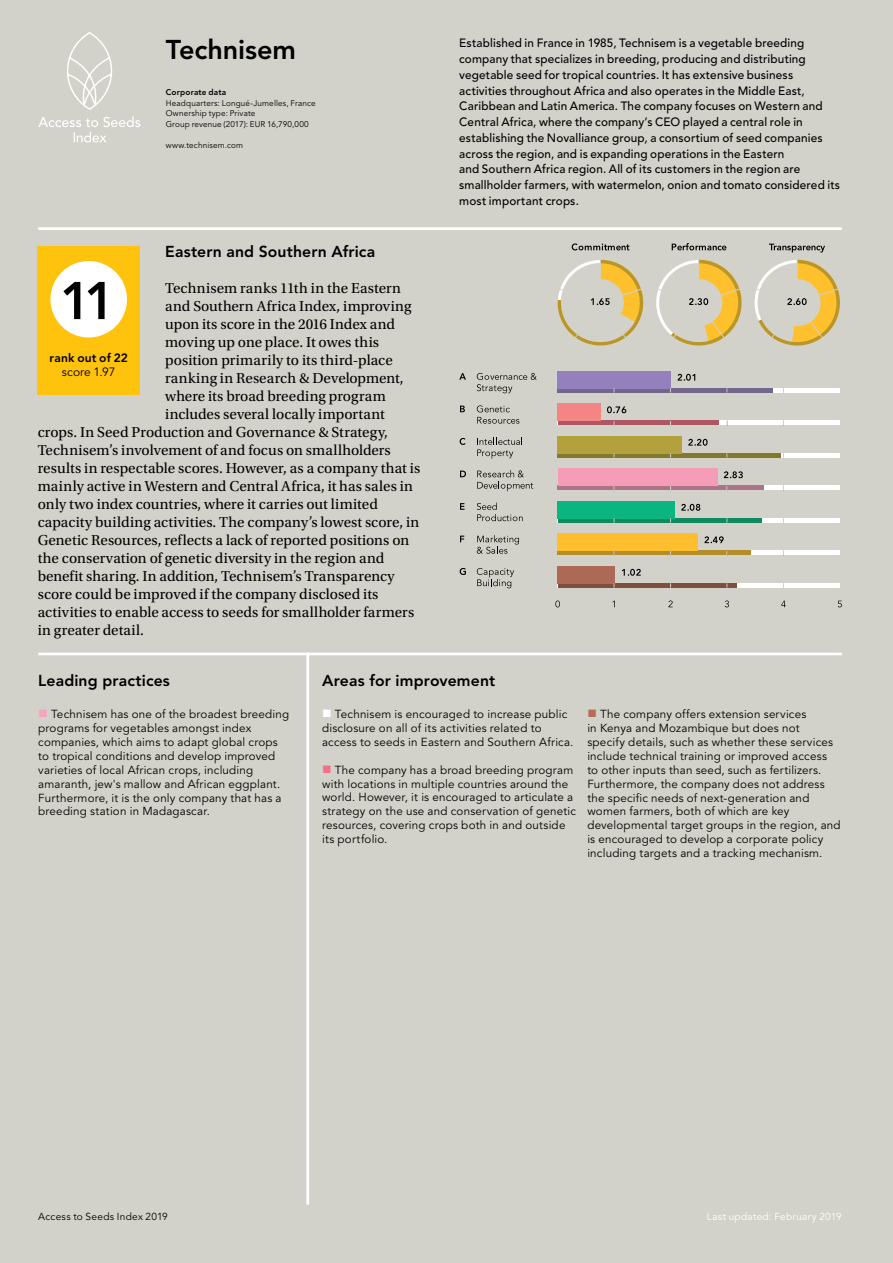
<style>
.page{position:relative;width:893px;height:1263px;background:#d2d2ca}
.page>*{position:absolute;margin:0;border:0;box-sizing:border-box;transform-origin:0 0}
.t1{font:800 52.5px "Avenir LT Std";color:#000}
.t2{font:800 27px "Avenir LT Std";letter-spacing:-.005em;color:#000}
.t3{font:800 15.75px "Avenir LT Std";letter-spacing:.01em;color:#000}
.t4{font:15.15px "Utopia Std";letter-spacing:.005em;color:#000}
.t5{font:500 12px/15.8px "Avenir LT Std";letter-spacing:.01em;color:#000}
.t6{font:800 12px "Avenir LT Std";letter-spacing:.01em;color:#000}
.t7{font:12px "Avenir LT Std";letter-spacing:.005em;color:#000}
.t8{font:11.7px/14px "Avenir LT Std";letter-spacing:.015em;color:#000}
.t9{font:10.2px "Avenir LT Std";letter-spacing:.025em;color:#fff}
.t10{font:10.2px "Avenir LT Std";letter-spacing:.025em;color:#000}
.t11{font:8.25px/10.5px "Avenir LT Std";letter-spacing:.02em;color:#000}
.t12{font:800 8.25px "Avenir LT Std";letter-spacing:.025em;color:#000}
.s1{color:#f5a3bf}
.s2{color:#fff}
.s3{color:#f27186}
.s4{color:#b56e54}
</style>
<div class="page">
<hr style="left:38px;top:227px;width:804px;height:3px;background:#fff">
<hr style="left:38px;top:653px;width:804px;height:2px;background:#fff">
<svg style="left:38px;top:32px;width:102px;height:110px"></svg>
<hr style="left:306px;top:653px;width:3px;height:551px;background:#fff">
<div style="left:38px;top:246px;width:102px;height:149px;background:#ffc20d"></div>
<div style="left:50px;top:261px;width:77px;height:76px;background:#fff;border-radius:50%"></div>
<svg style="left:557px;top:260px;width:87px;height:86px"></svg>
<svg style="left:572px;top:243px;width:57px;height:7px"></svg>
<svg style="left:656px;top:260px;width:86px;height:86px"></svg>
<svg style="left:672px;top:243px;width:54px;height:7px"></svg>
<svg style="left:754px;top:260px;width:86px;height:86px"></svg>
<svg style="left:769px;top:244px;width:56px;height:9px"></svg>
<svg style="left:459px;top:373px;width:7px;height:7px"></svg>
<svg style="left:477px;top:373px;width:60px;height:20px"></svg>
<svg style="left:678px;top:374px;width:17px;height:7px"></svg>
<div style="left:558px;top:388px;width:282px;height:5px;background:#fff"></div>
<div style="left:558px;top:388px;width:215px;height:5px;background:#73668b"></div>
<div style="left:558px;top:371px;width:113px;height:17px;background:#9380bc"></div>
<svg style="left:460px;top:406px;width:5px;height:6px"></svg>
<svg style="left:477px;top:405px;width:42px;height:19px"></svg>
<svg style="left:607px;top:406px;width:19px;height:7px"></svg>
<hr style="left:558px;top:421px;width:282px;height:4px;background:#fff">
<hr style="left:558px;top:421px;width:160px;height:4px;background:#ae5663">
<div style="left:558px;top:404px;width:43px;height:17px;background:#f48584"></div>
<svg style="left:460px;top:438px;width:6px;height:7px"></svg>
<svg style="left:477px;top:438px;width:45px;height:21px"></svg>
<svg style="left:688px;top:439px;width:19px;height:7px"></svg>
<div style="left:558px;top:453px;width:282px;height:5px;background:#fff"></div>
<div style="left:558px;top:453px;width:223px;height:5px;background:#83782b"></div>
<div style="left:558px;top:436px;width:124px;height:17px;background:#b3a13e"></div>
<svg style="left:460px;top:471px;width:6px;height:6px"></svg>
<svg style="left:477px;top:470px;width:56px;height:21px"></svg>
<svg style="left:724px;top:471px;width:19px;height:7px"></svg>
<hr style="left:558px;top:486px;width:282px;height:4px;background:#fff">
<hr style="left:558px;top:486px;width:206px;height:4px;background:#ad7487">
<div style="left:558px;top:469px;width:159px;height:17px;background:#f59db8"></div>
<svg style="left:460px;top:503px;width:5px;height:7px"></svg>
<svg style="left:477px;top:503px;width:46px;height:18px"></svg>
<svg style="left:681px;top:504px;width:19px;height:7px"></svg>
<div style="left:558px;top:518px;width:282px;height:5px;background:#fff"></div>
<div style="left:558px;top:518px;width:204px;height:5px;background:#108b60"></div>
<div style="left:558px;top:501px;width:117px;height:17px;background:#0bb580"></div>
<svg style="left:460px;top:536px;width:4px;height:6px"></svg>
<svg style="left:477px;top:535px;width:42px;height:19px"></svg>
<svg style="left:704px;top:536px;width:20px;height:7px"></svg>
<hr style="left:558px;top:551px;width:282px;height:4px;background:#fff">
<hr style="left:558px;top:551px;width:193px;height:4px;background:#b58d28">
<div style="left:558px;top:534px;width:140px;height:17px;background:#febe2d"></div>
<svg style="left:460px;top:568px;width:6px;height:7px"></svg>
<svg style="left:477px;top:568px;width:37px;height:20px"></svg>
<svg style="left:622px;top:569px;width:19px;height:7px"></svg>
<div style="left:558px;top:583px;width:282px;height:5px;background:#fff"></div>
<div style="left:558px;top:583px;width:179px;height:5px;background:#804e3d"></div>
<div style="left:558px;top:566px;width:57px;height:17px;background:#ac6a56"></div>
<svg style="left:555px;top:600px;width:5px;height:7px"></svg>
<svg style="left:668px;top:600px;width:5px;height:7px"></svg>
<svg style="left:725px;top:600px;width:4px;height:7px"></svg>
<svg style="left:781px;top:601px;width:5px;height:6px"></svg>
<svg style="left:838px;top:601px;width:4px;height:6px"></svg>
<h2 class="t2" style="left:166px;top:33px;width:132px">Technisem</h2>
<p class="t5" style="left:459px;top:36px;width:382px">Established in France in 1985, Technisem is a vegetable breeding company that specializes in breeding, producing and distributing vegetable seed for tropical countries. It has extensive business activities throughout Africa and also operates in the Middle East, Caribbean and Latin America. The company focuses on Western and Central Africa, where the company’s CEO played a central role in establishing the Novalliance group, a consortium of seed companies across the region, and is expanding operations in the Eastern<br>and Southern Africa region. All of its customers in the region are smallholder farmers, with watermelon, onion and tomato considered its most important crops.</p>
<p class="t12" style="left:166px;top:88px;width:62px">Corporate data</p>
<p class="t11" style="left:166px;top:98px;width:151px">Headquarters: Longué-Jumelles, France<br>Ownership type: Private<br>Group revenue (2017): EUR 16,790,000</p>
<p class="t11" style="left:166px;top:140px;width:79px">www.technisem.com</p>
<h3 class="t3" style="left:165px;top:242px;width:211px">Eastern and Southern Africa</h3>
<p class="t4" style="left:165px;top:280px;width:237px">Technisem ranks 11th in the Eastern</p>
<p class="t4" style="left:165px;top:298px;width:248px">and Southern Africa Index, improving</p>
<p class="t4" style="left:165px;top:316px;width:231px">upon its score in the 2016 Index and</p>
<p class="t4" style="left:165px;top:334px;width:215px">moving up one place. It owes this</p>
<p class="t4" style="left:165px;top:352px;width:229px">position primarily to its third-place</p>
<p class="t4" style="left:165px;top:370px;width:240px">ranking in Research &amp; Development,</p>
<p class="t4" style="left:165px;top:388px;width:222px">where its broad breeding program</p>
<p class="t4" style="left:165px;top:406px;width:221px">includes several locally important</p>
<p class="t4" style="left:38px;top:424px;width:352px">crops. In Seed Production and Governance &amp; Strategy,</p>
<p class="t4" style="left:38px;top:442px;width:355px">Technisem’s involvement of and focus on smallholders</p>
<p class="t4" style="left:38px;top:460px;width:384px">results in respectable scores. However, as a company that is</p>
<p class="t4" style="left:38px;top:478px;width:377px">mainly active in Western and Central Africa, it has sales in</p>
<p class="t4" style="left:38px;top:496px;width:342px">only two index countries, where it carries out limited</p>
<p class="t4" style="left:38px;top:514px;width:383px">capacity building activities. The company’s lowest score, in</p>
<p class="t4" style="left:38px;top:532px;width:373px">Genetic Resources, reflects a lack of reported positions on</p>
<p class="t4" style="left:38px;top:550px;width:348px">the conservation of genetic diversity in the region and</p>
<p class="t4" style="left:38px;top:568px;width:358px">benefit sharing. In addition, Technisem’s Transparency</p>
<p class="t4" style="left:38px;top:586px;width:342px">score could be improved if the company disclosed its</p>
<p class="t4" style="left:38px;top:604px;width:378px">activities to enable access to seeds for smallholder farmers</p>
<p class="t4" style="left:38px;top:622px;width:108px">in greater detail.</p>
<h1 class="t1" style="left:60px;top:270px;width:57px">11</h1>
<p class="t6" style="left:50px;top:350px;width:80px">rank out of 22</p>
<p class="t7" style="left:62px;top:365px;width:55px">score 1.97</p>
<h3 class="t3" style="left:38px;top:671px;width:133px">Leading practices</h3>
<p class="t8" style="left:38px;top:707px;width:252px"><span class="s1">■</span> Technisem has one of the broadest breeding programs for vegetables amongst index companies, which aims to adapt global crops to tropical conditions and develop improved varieties of local African crops, including amaranth, jew's mallow and African eggplant.<br>Furthermore, it is the only company that has a breeding station in Madagascar.</p>
<h3 class="t3" style="left:322px;top:671px;width:175px">Areas for improvement</h3>
<p class="t8" style="left:322px;top:707px;width:253px"><span class="s2">■</span> Technisem is encouraged to increase public disclosure on all of its activities related to access to seeds in Eastern and Southern Africa.</p>
<p class="t8" style="left:322px;top:763px;width:255px"><span class="s3">■</span> The company has a broad breeding program with locations in multiple countries around the world. However, it is encouraged to articulate a strategy on the use and conservation of genetic resources, covering crops both in and outside its portfolio.</p>
<p class="t8" style="left:587px;top:707px;width:255px"><span class="s4">■</span> The company offers extension services<br>in Kenya and Mozambique but does not<br>specify details, such as whether these services include technical training or improved access to other inputs than seed, such as fertilizers.<br>Furthermore, the company does not address the specific needs of next-generation and women farmers, both of which are key developmental target groups in the region, and is encouraged to develop a corporate policy including targets and a tracking mechanism.</p>
<p class="t10" style="left:38px;top:1210px;width:131px">Access to Seeds Index 2019</p>
<p class="t9" style="left:707px;top:1210px;width:136px">Last updated: February 2019</p>
</div>
